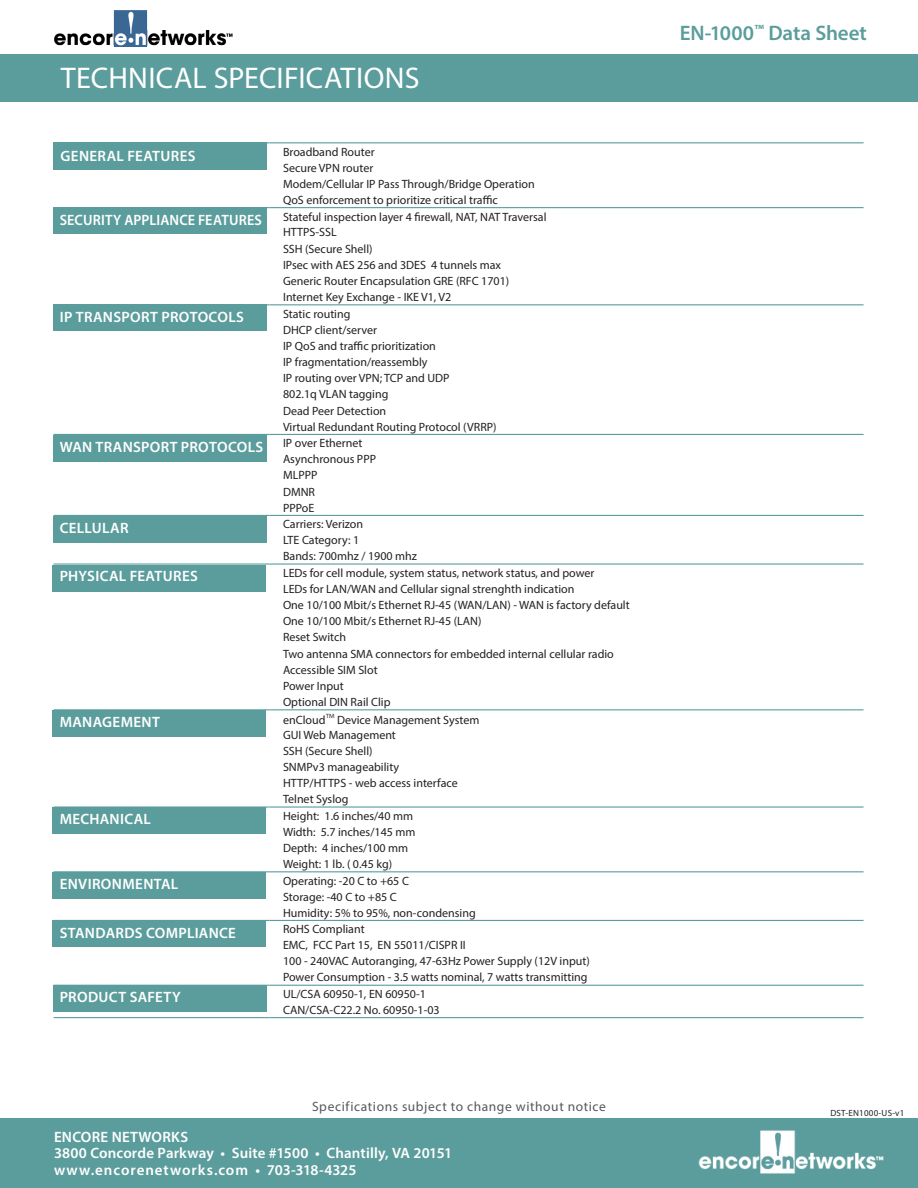
<style>
.page{position:relative;width:918px;height:1188px;background:#fff}
.page>*{position:absolute;margin:0;border:0;box-sizing:border-box;transform-origin:0 0}
.t1{font:30px "Myriad Pro";letter-spacing:.01em;color:#fff}
.t2{font:600 21px "Myriad Pro";color:#5b9d9c}
.t3{font:600 15px/16.5px "Myriad Pro";letter-spacing:.02em;color:#fff}
.t4{font:600 15px "Myriad Pro";letter-spacing:.02em;color:#fff;scale:.95 1}
.t5{font:13.5px "Myriad Pro";letter-spacing:.045em;color:#57585a}
.t6{font:12px/16px "Myriad Pro";color:#231f20}
.t7{font:9px "Myriad Pro";letter-spacing:.025em;color:#231f20}
.s1{font-weight:300;font-size:15px}
</style>
<div class="page">
<div style="left:0;top:54px;width:918px;height:47px;background:#5b9d9c"></div>
<img style="left:54px;top:10px;width:179px;height:37px">
<div style="left:0;top:1119px;width:918px;height:69px;background:#5b9d9c"></div>
<img style="left:699px;top:1130px;width:185px;height:44px">
<div style="left:53px;top:985px;width:214px;height:27px;background:#5b9d9c"></div>
<div style="left:52px;top:710px;width:214px;height:27px;background:#5b9d9c"></div>
<div style="left:52px;top:565px;width:214px;height:27px;background:#5b9d9c"></div>
<div style="left:52px;top:807px;width:214px;height:27px;background:#5b9d9c"></div>
<div style="left:52px;top:872px;width:214px;height:27px;background:#5b9d9c"></div>
<div style="left:52px;top:920px;width:214px;height:27px;background:#5b9d9c"></div>
<div style="left:53px;top:516px;width:214px;height:27px;background:#5b9d9c"></div>
<div style="left:53px;top:435px;width:214px;height:27px;background:#5b9d9c"></div>
<div style="left:53px;top:304px;width:214px;height:27px;background:#5b9d9c"></div>
<div style="left:53px;top:207px;width:214px;height:27px;background:#5b9d9c"></div>
<div style="left:53px;top:142px;width:214px;height:27px;background:#5b9d9c"></div>
<hr style="left:54px;top:142px;width:216px;height:1px;background:#5b9d9c">
<hr style="left:270px;top:142px;width:594px;height:1px;background:#5b9d9c">
<hr style="left:54px;top:207px;width:216px;height:1px;background:#5b9d9c">
<hr style="left:270px;top:207px;width:594px;height:1px;background:#5b9d9c">
<hr style="left:54px;top:304px;width:216px;height:1px;background:#5b9d9c">
<hr style="left:270px;top:304px;width:594px;height:1px;background:#5b9d9c">
<hr style="left:54px;top:434px;width:216px;height:1px;background:#5b9d9c">
<hr style="left:270px;top:434px;width:594px;height:1px;background:#5b9d9c">
<hr style="left:54px;top:515px;width:216px;height:1px;background:#5b9d9c">
<hr style="left:54px;top:563px;width:216px;height:2px;background:#5b9d9c">
<hr style="left:270px;top:515px;width:594px;height:1px;background:#5b9d9c">
<hr style="left:270px;top:563px;width:594px;height:2px;background:#5b9d9c">
<hr style="left:54px;top:709px;width:216px;height:1px;background:#5b9d9c">
<hr style="left:270px;top:709px;width:594px;height:1px;background:#5b9d9c">
<hr style="left:54px;top:806px;width:216px;height:2px;background:#5b9d9c">
<hr style="left:270px;top:806px;width:594px;height:2px;background:#5b9d9c">
<hr style="left:54px;top:871px;width:216px;height:1px;background:#5b9d9c">
<hr style="left:270px;top:871px;width:594px;height:1px;background:#5b9d9c">
<hr style="left:54px;top:920px;width:216px;height:1px;background:#5b9d9c">
<hr style="left:270px;top:920px;width:594px;height:1px;background:#5b9d9c">
<hr style="left:54px;top:985px;width:216px;height:1px;background:#5b9d9c">
<hr style="left:270px;top:985px;width:594px;height:1px;background:#5b9d9c">
<hr style="left:54px;top:1017px;width:216px;height:1px;background:#5b9d9c">
<hr style="left:270px;top:1017px;width:594px;height:1px;background:#5b9d9c">
<h1 class="t1" style="left:61px;top:59px;width:360px">TECHNICAL SPECIFICATIONS</h1>
<p class="t3" style="left:60px;top:147px;width:137px">GENERAL FEATURES</p>
<p class="t6" style="left:283px;top:143px;width:253px">Broadband Router<br>Secure VPN router<br>Modem/Cellular IP Pass Through/Bridge Operation QoS enforcement to prioritize critical traffic</p>
<p class="t4" style="left:60px;top:210px;width:214px">SECURITY APPLIANCE FEATURES</p>
<p class="t6" style="left:283px;top:208px;width:265px">Stateful inspection layer 4 firewall, NAT, NAT Traversal HTTPS-SSL<br>SSH (Secure Shell)<br>IPsec with AES 256 and 3DES 4 tunnels max<br>Generic Router Encapsulation GRE (RFC 1701)<br>Internet Key Exchange - IKE V1, V2</p>
<p class="t3" style="left:60px;top:308px;width:186px">IP TRANSPORT PROTOCOLS</p>
<p class="t6" style="left:283px;top:305px;width:215px">Static routing<br>DHCP client/server<br>IP QoS and traffic prioritization<br>IP fragmentation/reassembly<br>IP routing over VPN; TCP and UDP<br>802.1q VLAN tagging<br>Dead Peer Detection<br>Virtual Redundant Routing Protocol (VRRP)</p>
<p class="t3" style="left:60px;top:438px;width:205px">WAN TRANSPORT PROTOCOLS</p>
<p class="t6" style="left:283px;top:435px;width:95px">IP over Ethernet<br>Asynchronous PPP<br>MLPPP<br>DMNR<br>PPPoE</p>
<p class="t3" style="left:60px;top:519px;width:70px">CELLULAR</p>
<p class="t6" style="left:283px;top:516px;width:135px">Carriers: Verizon<br>LTE Category: 1<br>Bands: 700mhz / 1900 mhz</p>
<p class="t3" style="left:60px;top:568px;width:140px">PHYSICAL FEATURES</p>
<p class="t6" style="left:283px;top:565px;width:348px">LEDs for cell module, system status, network status, and power<br>LEDs for LAN/WAN and Cellular signal strenghth indication<br>One 10/100 Mbit/s Ethernet RJ-45 (WAN/LAN) - WAN is factory default One 10/100 Mbit/s Ethernet RJ-45 (LAN)<br>Reset Switch<br>Two antenna SMA connectors for embedded internal cellular radio Accessible SIM Slot<br>Power Input<br>Optional DIN Rail Clip</p>
<p class="t3" style="left:60px;top:713px;width:102px">MANAGEMENT</p>
<p class="t6" style="left:283px;top:712px;width:198px;line-height:14.9px">enCloud<span class="s1">™</span> Device Management System<br>GUI Web Management</p>
<p class="t6" style="left:283px;top:743px;width:176px">SSH (Secure Shell)<br>SNMPv3 manageability<br>HTTP/HTTPS - web access interface<br>Telnet Syslog</p>
<p class="t3" style="left:60px;top:811px;width:93px">MECHANICAL</p>
<p class="t6" style="left:283px;top:808px;width:134px">Height: 1.6 inches/40 mm<br>Width: 5.7 inches/145 mm<br>Depth: 4 inches/100 mm<br>Weight: 1 lb. ( 0.45 kg)</p>
<p class="t3" style="left:60px;top:875px;width:120px">ENVIRONMENTAL</p>
<p class="t6" style="left:283px;top:873px;width:194px">Operating: -20 C to +65 C<br>Storage: -40 C to +85 C<br>Humidity: 5% to 95%, non-condensing</p>
<p class="t3" style="left:60px;top:924px;width:178px">STANDARDS COMPLIANCE</p>
<p class="t6" style="left:283px;top:921px;width:308px">RoHS Compliant<br>EMC, FCC Part 15, EN 55011/CISPR II<br>100 - 240VAC Autoranging, 47-63Hz Power Supply (12V input)<br>Power Consumption - 3.5 watts nominal, 7 watts transmitting</p>
<p class="t3" style="left:60px;top:989px;width:122px">PRODUCT SAFETY</p>
<p class="t6" style="left:283px;top:986px;width:158px;line-height:15.6px">UL/CSA 60950-1, EN 60950-1<br>CAN/CSA-C22.2 No. 60950-1-03</p>
<h2 class="t2" style="left:680px;top:19px;width:189px">EN-1000<sup>™</sup> Data Sheet</h2>
<p class="t5" style="left:312px;top:1098px;width:295px">Specifications subject to change without notice</p>
<p class="t7" style="left:830px;top:1108px;width:76px">DST-EN1000-US-v1</p>
<p class="t3" style="left:54px;top:1128px;width:400px">ENCORE NETWORKS<br>3800 Concorde Parkway • Suite #1500 • Chantilly, VA 20151 www.encorenetworks.com • 703-318-4325</p>
</div>
